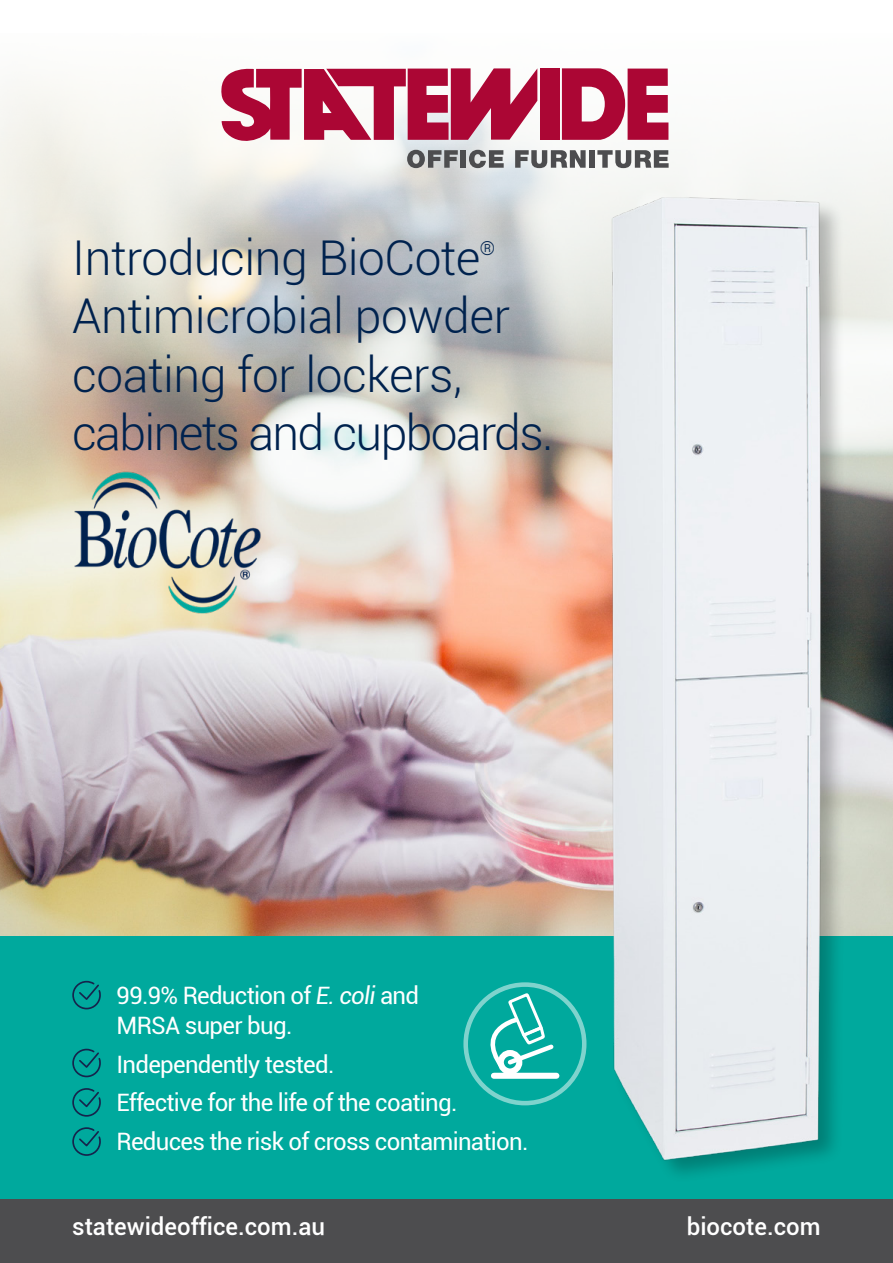
<style>
.page{position:relative;width:893px;height:1263px;background:#fff}
.page>*{position:absolute;margin:0;border:0;box-sizing:border-box;transform-origin:0 0}
.t1{font:300 48px/58.5px "Roboto";letter-spacing:-.01em;color:#00224e}
.t2{font:24px/30px "Roboto";letter-spacing:-.03em;color:#fff}
.t3{font:500 24px "Roboto";color:#fff}
.t4{font:300 19.2px "Roboto";color:#00224e}
.s1{font-style:italic}
</style>
<div class="page">
<div style="left:0;top:935px;width:893px;height:328px;background:#00a99d"></div>
<img style="left:0;top:84px;width:893px;height:851px">
<svg style="left:221px;top:68px;width:448px;height:100px"></svg>
<img style="left:69px;top:459px;width:197px;height:167px">
<div style="left:0;top:1199px;width:893px;height:64px;background:#4d4d4f"></div>
<div style="left:463px;top:982px;width:123px;height:123px;border:5px solid #fff;border-radius:50%"></div>
<div style="left:494px;top:1073px;width:62px;height:6px;background:#fff"></div>
<svg style="left:472px;top:982px;width:85px;height:92px"></svg>
<div style="left:498px;top:1050px;width:24px;height:24px;border:6px solid #fff;border-radius:50%"></div>
<svg style="left:72px;top:1048px;width:29px;height:30px"></svg>
<svg style="left:72px;top:1088px;width:29px;height:29px"></svg>
<svg style="left:72px;top:1127px;width:29px;height:29px"></svg>
<svg style="left:72px;top:980px;width:29px;height:30px"></svg>
<div style="left:610px;top:195px;width:236px;height:989px;background:#000;opacity:.25"></div>
<img style="left:596px;top:182px;width:248px;height:990px">
<p class="t1" style="left:72px;top:227px;width:410px">Introducing BioCote</p>
<p class="t4" style="left:480px;top:234px;width:17px">®</p>
<p class="t1" style="left:72px;top:285px;width:483px">Antimicrobial powder coating for lockers, cabinets and cupboards.</p>
<p class="t2" style="left:117px;top:979px;width:304px">99.9% Reduction of <span class="s1">E. coli</span> and<br>MRSA super bug.</p>
<p class="t2" style="left:117px;top:1048px;width:219px">Independently tested.</p>
<p class="t2" style="left:117px;top:1087px;width:342px">Effective for the life of the coating.</p>
<p class="t2" style="left:117px;top:1125px;width:413px">Reduces the risk of cross contamination.</p>
<p class="t3" style="left:72px;top:1210px;width:254px">statewideoffice.com.au</p>
<p class="t3" style="left:687px;top:1210px;width:135px">biocote.com</p>
</div>
